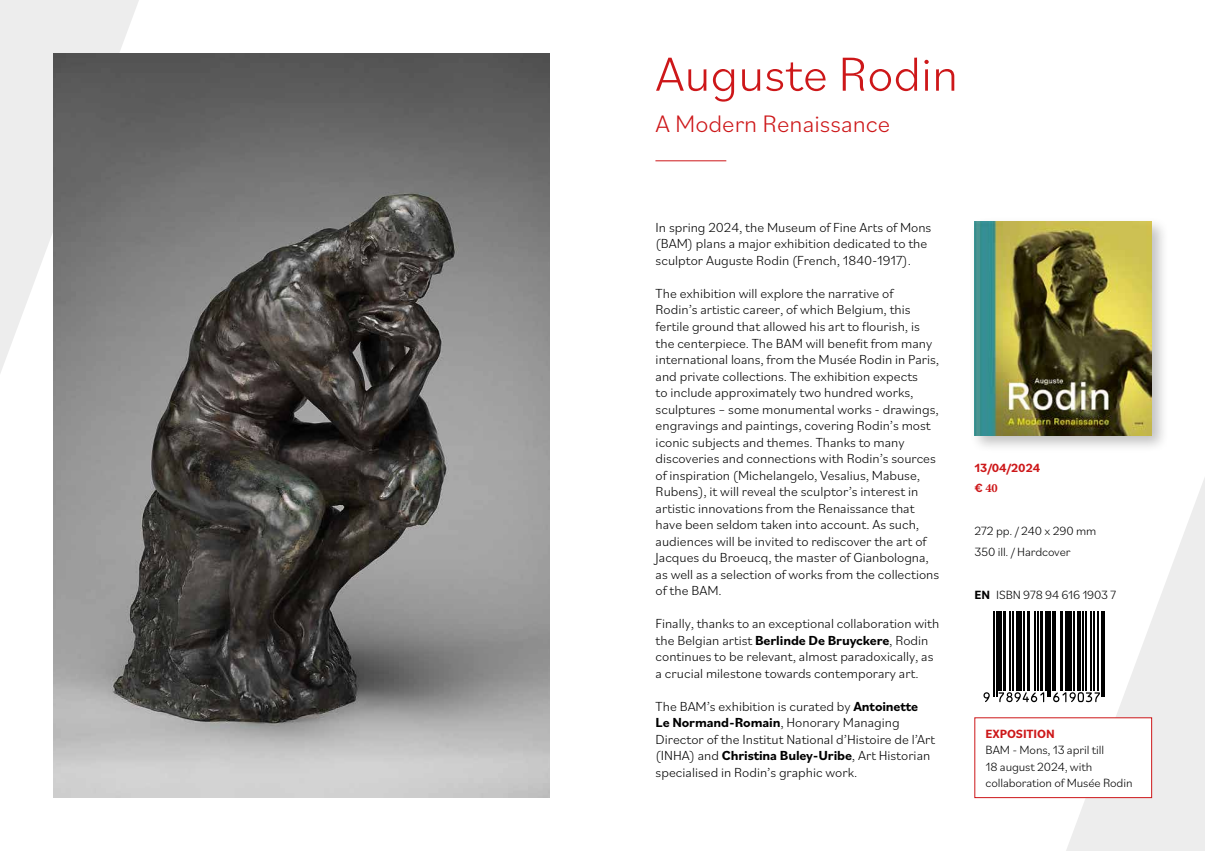
<style>
.page{position:relative;width:1205px;height:851px;background:#fff}
.page>*{position:absolute;margin:0;border:0;box-sizing:border-box;transform-origin:0 0}
.t1{font:300 50px "Bilo";color:#cd1719}
.t2{font:300 25px "Bilo";color:#cd1719}
.t3{font:300 13.75px/16.5px "Bilo";color:#000}
.t4{font:300 12.5px/16.2px "Bilo";letter-spacing:-.01em;color:#000}
.t5{font:700 12.5px "Bilo";letter-spacing:-.01em;color:#cd1719}
.t6{font:700 12.5px "Minion Pro";color:#cd1719}
.s1{font-weight:700}
.s2{font-family:"Bilo"}
</style>
<div class="page">
<svg style="left:0;top:0;width:139px;height:373px;fill:#ededed"></svg>
<img style="left:53px;top:53px;width:496px;height:744px">
<svg style="left:1066px;top:478px;width:139px;height:372px;fill:#ededed"></svg>
<hr style="left:655px;top:160px;width:71px;height:1px;background:#cd1719">
<svg style="left:983px;top:692px;width:7px;height:10px"></svg>
<hr style="left:993px;top:611px;width:2px;height:85px;background:#000">
<hr style="left:996px;top:611px;width:1px;height:85px;background:#000">
<hr style="left:998px;top:611px;width:4px;height:79px;background:#000">
<hr style="left:1003px;top:611px;width:2px;height:79px;background:#000">
<hr style="left:1009px;top:611px;width:1px;height:79px;background:#000">
<hr style="left:1012px;top:611px;width:1px;height:79px;background:#000">
<hr style="left:1016px;top:611px;width:1px;height:79px;background:#000">
<hr style="left:1018px;top:611px;width:4px;height:79px;background:#000">
<hr style="left:1023px;top:611px;width:1px;height:79px;background:#000">
<hr style="left:1027px;top:611px;width:3px;height:79px;background:#000">
<hr style="left:1034px;top:611px;width:2px;height:79px;background:#000">
<hr style="left:1037px;top:611px;width:1px;height:79px;background:#000">
<svg style="left:998px;top:692px;width:46px;height:10px"></svg>
<hr style="left:1040px;top:611px;width:3px;height:79px;background:#000">
<hr style="left:1045px;top:611px;width:1px;height:79px;background:#000">
<hr style="left:1047px;top:611px;width:1px;height:85px;background:#000">
<hr style="left:1050px;top:611px;width:1px;height:85px;background:#000">
<hr style="left:1052px;top:611px;width:1px;height:79px;background:#000">
<hr style="left:1054px;top:611px;width:1px;height:79px;background:#000">
<hr style="left:1060px;top:611px;width:3px;height:79px;background:#000">
<hr style="left:1065px;top:611px;width:2px;height:79px;background:#000">
<hr style="left:1068px;top:611px;width:4px;height:79px;background:#000">
<hr style="left:1073px;top:611px;width:1px;height:79px;background:#000">
<hr style="left:1077px;top:611px;width:3px;height:79px;background:#000">
<hr style="left:1082px;top:611px;width:2px;height:79px;background:#000">
<hr style="left:1085px;top:611px;width:1px;height:79px;background:#000">
<hr style="left:1091px;top:611px;width:1px;height:79px;background:#000">
<svg style="left:1053px;top:692px;width:47px;height:10px"></svg>
<hr style="left:1093px;top:611px;width:1px;height:79px;background:#000">
<hr style="left:1098px;top:611px;width:1px;height:79px;background:#000">
<hr style="left:1101px;top:611px;width:1px;height:85px;background:#000">
<hr style="left:1103px;top:611px;width:2px;height:85px;background:#000">
<div style="left:969px;top:216px;width:200px;height:237px;background:#000;opacity:.25"></div>
<img style="left:974px;top:221px;width:178px;height:215px">
<div style="left:975px;top:717px;width:176px;height:80px;background:#fff"></div>
<h1 class="t1" style="left:655px;top:39px;width:304px">Auguste Rodin</h1>
<h2 class="t2" style="left:655px;top:107px;width:236px">A Modern Renaissance</h2>
<p class="t3" style="left:656px;top:218px;width:277px">In spring 2024, the Museum of Fine Arts of Mons (BAM) plans a major exhibition dedicated to the sculptor Auguste Rodin (French, 1840-1917).</p>
<p class="t3" style="left:656px;top:284px;width:285px">The exhibition will explore the narrative of<br>Rodin’s artistic career, of which Belgium, this fertile ground that allowed his art to flourish, is the centerpiece. The BAM will benefit from many international loans, from the Musée Rodin in Paris, and private collections. The exhibition expects<br>to include approximately two hundred works, sculptures – some monumental works - drawings, engravings and paintings, covering Rodin’s most iconic subjects and themes. Thanks to many discoveries and connections with Rodin’s sources of inspiration (Michelangelo, Vesalius, Mabuse, Rubens), it will reveal the sculptor’s interest in artistic innovations from the Renaissance that have been seldom taken into account. As such, audiences will be invited to rediscover the art of Jacques du Broeucq, the master of Gianbologna, as well as a selection of works from the collections of the BAM.</p>
<p class="t3" style="left:656px;top:614px;width:285px">Finally, thanks to an exceptional collaboration with the Belgian artist <span class="s1">Berlinde De Bruyckere</span>, Rodin continues to be relevant, almost paradoxically, as a crucial milestone towards contemporary art.</p>
<p class="t3" style="left:656px;top:697px;width:281px">The BAM’s exhibition is curated by <span class="s1">Antoinette Le Normand-Romain</span>, Honorary Managing Director of the Institut National d’Histoire de l’Art (INHA) and <span class="s1">Christina Buley-Uribe</span>, Art Historian specialised in Rodin’s graphic work.</p>
<p class="t5" style="left:974px;top:459px;width:67px">13/04/2024</p>
<p class="t6" style="left:974px;top:479px;width:25px"><span class="s2">€</span>40</p>
<p class="t4" style="left:974px;top:519px;width:123px;line-height:21.2px">272 pp. / 240 x 290 mm<br>350 ill. / Hardcover</p>
<p class="t4" style="left:974px;top:586px;width:143px"><span class="s1">EN</span> ISBN 978 94 616 1903 7</p>
<p class="t5" style="left:985px;top:725px;width:71px">EXPOSITION</p>
<p class="t4" style="left:985px;top:741px;width:148px">BAM - Mons, 13 april till<br>18 august 2024, with collaboration of Musée Rodin</p>
</div>
